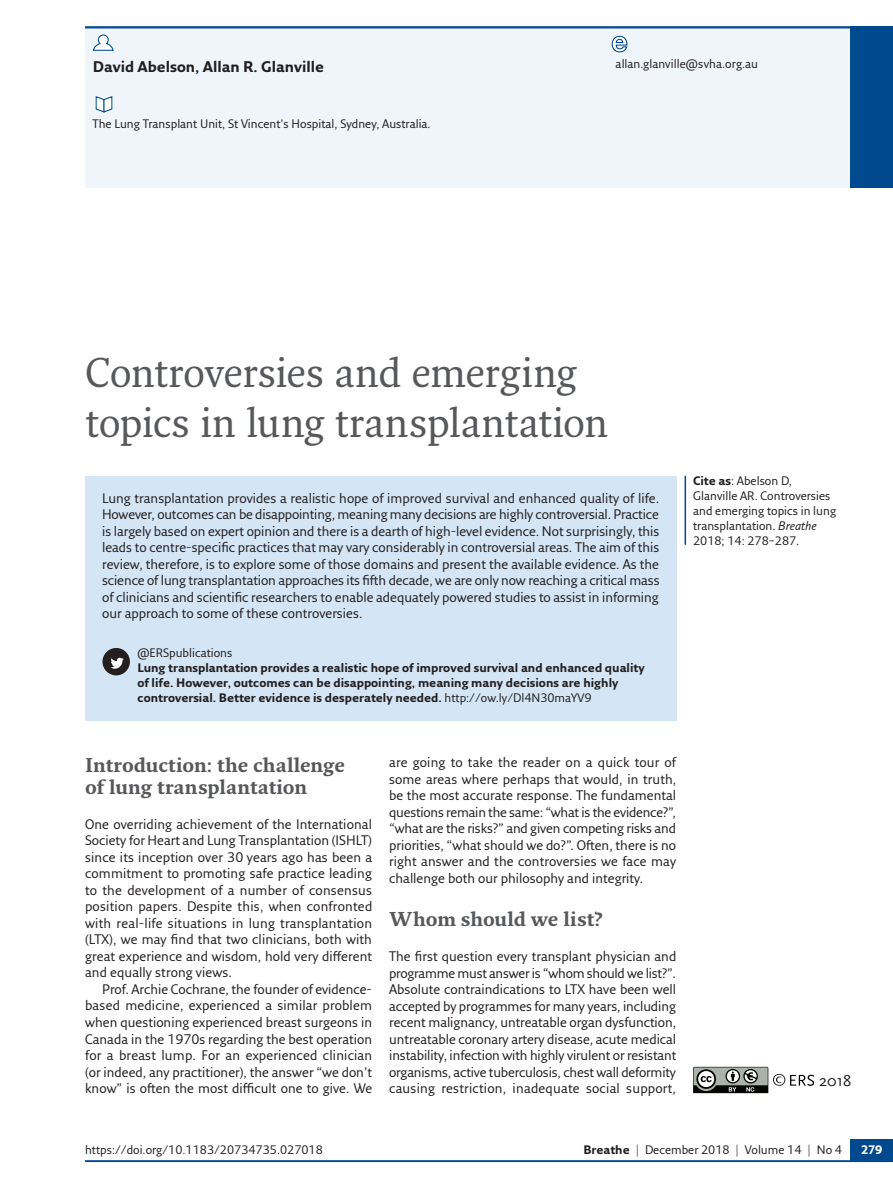
<style>
.page{position:relative;width:893px;height:1191px;background:#fff}
.page>*{position:absolute;margin:0;border:0;box-sizing:border-box;transform-origin:0 0}
.t1{font:40.5px/49.5px "Fresco Std";letter-spacing:-.01em;color:#57585a}
.t2{font:700 19.5px/22.5px "Fresco Std";letter-spacing:-.005em;color:#57585a}
.t3{font:16.5px "Scala Sans";color:#231f20}
.t4{font:700 15px "Fresco Sans Pro";color:#231f20}
.t5{font:13.5px/16.5px "Fresco Sans Pro";color:#231f20;text-align:justify}
.t6{font:12px/15px "Fresco Sans Pro";color:#231f20}
.t7{font:700 12px/15px "Fresco Sans Pro";color:#231f20}
.t8{font:700 12px "Fresco Sans Pro";color:#fff}
.s1{font-weight:400}
.s2{font-weight:700}
.s3{font-style:italic}
</style>
<div class="page">
<hr style="left:85px;top:1160px;width:808px;height:2px;background:#01498e">
<div style="left:850px;top:1138px;width:43px;height:23px;background:#01498e"></div>
<div style="left:85px;top:26px;width:808px;height:162px;background:#eff5fb"></div>
<hr style="left:85px;top:26px;width:808px;height:2px;background:#01498e">
<div style="left:850px;top:26px;width:43px;height:162px;background:#01498e"></div>
<svg style="left:95px;top:96px;width:18px;height:17px"></svg>
<svg style="left:93px;top:34px;width:21px;height:17px"></svg>
<svg style="left:611px;top:35px;width:17px;height:18px"></svg>
<svg style="left:693px;top:1066px;width:121px;height:27px"></svg>
<div style="left:85px;top:476px;width:591px;height:244px;background:#d4e5f5"></div>
<div style="left:103px;top:648px;width:26px;height:26px;background:#231f20;border-radius:50%"></div>
<div style="left:102px;top:648px;width:28px;height:27px;border:2px solid #231f20;border-radius:50%"></div>
<div style="left:105px;top:650px;width:23px;height:23px;background:#231f20;border-radius:50%"></div>
<svg style="left:110px;top:658px;width:14px;height:10px"></svg>
<hr style="left:685px;top:476px;width:1px;height:69px;background:#01498e">
<p class="t4" style="left:93px;top:57px;width:232px">David Abelson, Allan R. Glanville</p>
<p class="t6" style="left:616px;top:56px;width:144px">allan.glanville@svha.org.au</p>
<p class="t6" style="left:92px;top:116px;width:340px">The Lung Transplant Unit, St Vincent’s Hospital, Sydney, Australia.</p>
<h1 class="t1" style="left:85px;top:347px;width:524px">Controversies and emerging topics in lung transplantation</h1>
<p class="t5" style="left:102px;top:489px;width:559px">Lung transplantation provides a realistic hope of improved survival and enhanced quality of life.<br>However, outcomes can be disappointing, meaning many decisions are highly controversial. Practice is largely based on expert opinion and there is a dearth of high-level evidence. Not surprisingly, this leads to centre-specific practices that may vary considerably in controversial areas. The aim of this review, therefore, is to explore some of those domains and present the available evidence. As the science of lung transplantation approaches its fifth decade, we are only now reaching a critical mass of clinicians and scientific researchers to enable adequately powered studies to assist in informing our approach to some of these controversies.</p>
<p class="t6" style="left:137px;top:645px;width:96px">@ERSpublications</p>
<p class="t7" style="left:137px;top:660px;width:509px">Lung transplantation provides a realistic hope of improved survival and enhanced quality of life. However, outcomes can be disappointing, meaning many decisions are highly controversial. Better evidence is desperately needed. <span class="s1">http://ow.ly/Dl4N30maYV9</span></p>
<p class="t6" style="left:693px;top:473px;width:145px"><span class="s2">Cite as</span>: Abelson D,<br>Glanville AR. Controversies and emerging topics in lung transplantation. <span class="s3">Breathe<br></span>2018; 14: 278–287.</p>
<h2 class="t2" style="left:85px;top:753px;width:261px">Introduction: the challenge of lung transplantation</h2>
<p class="t5" style="left:85px;top:815px;width:289px">One overriding achievement of the International Society for Heart and Lung Transplantation (ISHLT) since its inception over 30 years ago has been a commitment to promoting safe practice leading to the development of a number of consensus position papers. Despite this, when confronted with real-life situations in lung transplantation (LTX), we may find that two clinicians, both with great experience and wisdom, hold very different and equally strong views.</p>
<p class="t5" style="left:85px;top:980px;width:289px;text-indent:17px">Prof. Archie Cochrane, the founder of evidence&shy;based medicine, experienced a similar problem when questioning experienced breast surgeons in Canada in the 1970s regarding the best operation for a breast lump. For an experienced clinician (or indeed, any practitioner), the answer “we don’t know” is often the most difficult one to give. We</p>
<p class="t5" style="left:389px;top:754px;width:289px">are going to take the reader on a quick tour of some areas where perhaps that would, in truth, be the most accurate response. The fundamental questions remain the same: “what is the evidence?”, “what are the risks?” and given competing risks and priorities, “what should we do?”. Often, there is no right answer and the controversies we face may challenge both our philosophy and integrity.</p>
<h2 class="t2" style="left:389px;top:907px;width:216px">Whom should we list?</h2>
<p class="t5" style="left:389px;top:947px;width:289px">The first question every transplant physician and programme must answer is “whom should we list?”<span class="s3">.<br></span>Absolute contraindications to LTX have been well accepted by programmes for many years, including recent malignancy, untreatable organ dysfunction, untreatable coronary artery disease, acute medical instability, infection with highly virulent or resistant organisms, active tuberculosis, chest wall deformity causing restriction, inadequate social support,</p>
<p class="t3" style="left:819px;top:1071px;width:34px">2018</p>
<p class="t6" style="left:85px;top:1142px;width:239px">https://doi.org/10.1183/20734735.027018</p>
<p class="t6" style="left:583px;top:1142px;width:260px"><span class="s2">Breathe</span> | December 2018 | Volume 14 | No 4</p>
<p class="t8" style="left:861px;top:1142px;width:23px">279</p>
</div>
